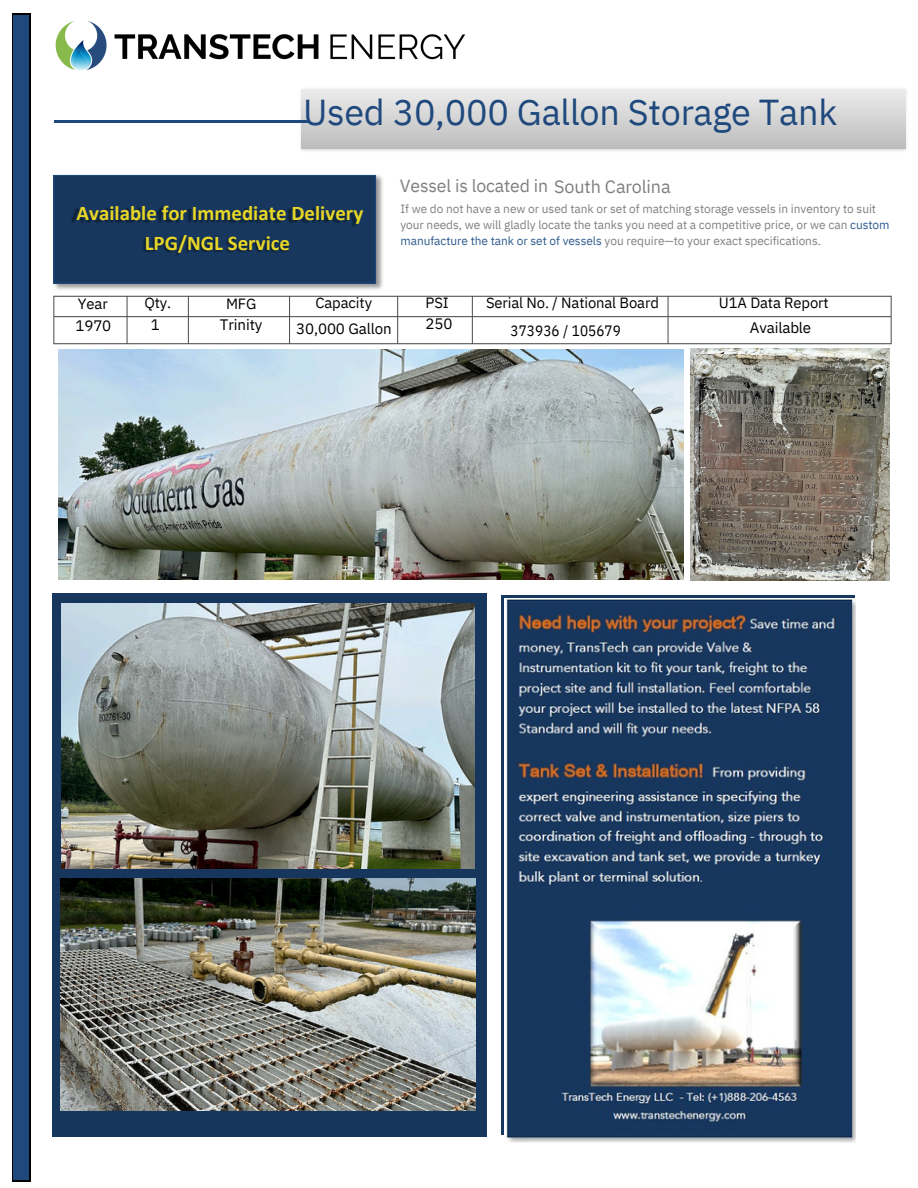
<style>
.page{position:relative;width:918px;height:1188px;background:#fff}
.page>*{position:absolute;margin:0;border:0;box-sizing:border-box;transform-origin:0 0}
.t1{font:36px "IBM Plex Sans";letter-spacing:-.01em;color:#1f497d}
.t2{font:700 20.85px/29.2px "Calibri";color:#e7d627;text-align:center}
.t3{font:17.7px "IBM Plex Sans";letter-spacing:-.01em;color:#7f7f7f}
.t4{font:15.15px "IBM Plex Sans";letter-spacing:-.01em;color:#000}
.t5{font:15px "IBM Plex Sans Cond";letter-spacing:.01em;color:#000}
.t6{font:14.85px "IBM Plex Sans";letter-spacing:-.01em;color:#000}
.t7{font:11.85px/15.8px "IBM Plex Sans";letter-spacing:-.005em;color:#808080}
.s1{font-size:18px}
.s2{color:#2d5b8d}
</style>
<div class="page">
<div style="left:52px;top:593px;width:434px;height:544px;background:#17365d"></div>
<img style="left:53px;top:295px;width:839px;height:56px">
<div style="left:13px;top:14px;width:17px;height:1166px;background:#1f497d"></div>
<svg style="left:13px;top:14px;width:17px;height:1px"></svg>
<hr style="left:12px;top:14px;width:1px;height:1166px;background:#000">
<hr style="left:30px;top:14px;width:1px;height:1166px;background:#000">
<svg style="left:12px;top:1180px;width:19px;height:1px"></svg>
<svg style="left:302px;top:89px;width:604px;height:60px;background:#d0d0d0"></svg>
<img style="left:302px;top:94px;width:603px;height:48px">
<hr style="left:54px;top:120px;width:255px;height:3px;background:#1f497d">
<img style="left:54px;top:174px;width:329px;height:116px">
<svg style="left:53px;top:175px;width:323px;height:109px;background:#183a63"></svg>
<div style="left:54px;top:181px;width:321px;height:96px;background:#17375e"></div>
<img style="left:57px;top:194px;width:318px;height:49px">
<img style="left:128px;top:223px;width:193px;height:50px">
<img style="left:505px;top:599px;width:350px;height:543px">
<img style="left:59px;top:350px;width:624px;height:229px">
<img style="left:690px;top:349px;width:199px;height:231px">
<img style="left:62px;top:604px;width:413px;height:264px">
<img style="left:61px;top:879px;width:415px;height:231px">
<img style="left:55px;top:21px;width:410px;height:50px">
<h5 class="t1" style="left:303px;top:88px;width:536px">Used 30,000 Gallon Storage Tank</h5>
<p class="t2" style="left:76px;top:200px;width:288px">Available for Immediate Delivery<br>LPG/NGL Service</p>
<p class="t3" style="left:400px;top:174px;width:272px">Vessel is located in <span class="s1">South Carolina</span></p>
<h3 class="t7" style="left:400px;top:201px;width:491px">If we do not have a new or used tank or set of matching storage vessels in inventory to suit your needs, we will gladly locate the tanks you need at a competitive price, or we can <span class="s2">custom manufacture the tank or set of vessels</span> you require—to your exact specifications.</h3>
<h5 class="t6" style="left:315px;top:293px;width:58px">Capacity</h5>
<p class="t6" style="left:426px;top:293px;width:25px">PSI</p>
<p class="t4" style="left:426px;top:314px;width:28px">250</p>
<h4 class="t6" style="left:78px;top:294px;width:31px">Year</h4>
<h5 class="t6" style="left:486px;top:293px;width:174px">Serial No. / National Board</h5>
<h5 class="t6" style="left:719px;top:293px;width:111px">U1A Data Report</h5>
<h4 class="t4" style="left:75px;top:316px;width:37px">1970</h4>
<h5 class="t4" style="left:151px;top:315px;width:11px">1</h5>
<h5 class="t4" style="left:296px;top:318px;width:97px">30,000 Gallon</h5>
<h5 class="t4" style="left:750px;top:317px;width:63px">Available</h5>
<p class="t6" style="left:144px;top:293px;width:28px">Qty.</p>
<p class="t6" style="left:226px;top:293px;width:32px">MFG</p>
<p class="t4" style="left:220px;top:314px;width:44px">Trinity</p>
<p class="t5" style="left:511px;top:321px;width:112px">373936 / 105679</p>
</div>
